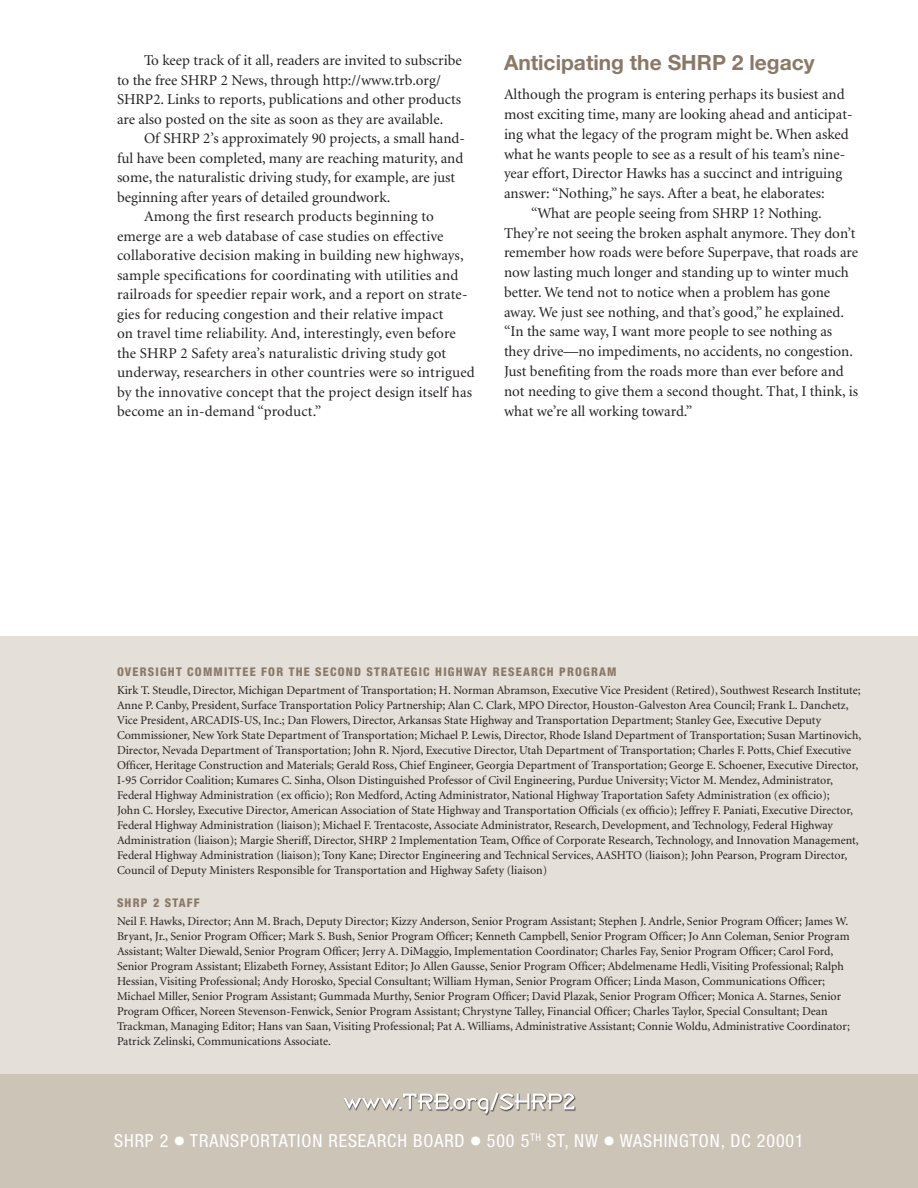
<style>
.page{position:relative;width:918px;height:1188px;background:#fff}
.page>*{position:absolute;margin:0;border:0;box-sizing:border-box;transform-origin:0 0}
.t1{font:700 21px "Helvetica Neue";color:#8a7966}
.t2{font:condensed 18px "Helvetica Neue";letter-spacing:.05em;color:#fff}
.t3{font:15px/19.5px "Minion";color:#231f20}
.t4{font:12px/15px "Minion";color:#231f20}
.t5{font:800 condensed 12px "Helvetica Neue";letter-spacing:.1em;color:#8a7966}
.s1{font-family:"Universal Newswith Comm Pi";font-stretch:normal}
</style>
<div class="page">
<div style="left:0;top:1073px;width:918px;height:115px;background:#cdc4b8"></div>
<div style="left:0;top:636px;width:918px;height:437px;background:#e4dfd8"></div>
<svg style="left:344px;top:1093px;width:230px;height:21px"></svg>
<p class="t3" style="left:117px;top:51px;width:346px;text-indent:27px">To keep track of it all, readers are invited to subscribe to the free SHRP 2 News, through http://www.trb.org/ SHRP2. Links to reports, publications and other products are also posted on the site as soon as they are available.</p>
<p class="t3" style="left:144px;top:129px;width:322px">Of SHRP 2’s approximately 90 projects, a small hand-</p>
<p class="t3" style="left:117px;top:149px;width:348px">ful have been completed, many are reaching maturity, and</p>
<p class="t3" style="left:117px;top:168px;width:340px">some, the naturalistic driving study, for example, are just</p>
<p class="t3" style="left:117px;top:188px;width:275px">beginning after years of detailed groundwork.</p>
<p class="t3" style="left:144px;top:207px;width:291px">Among the first research products beginning to</p>
<p class="t3" style="left:117px;top:227px;width:328px">emerge are a web database of case studies on effective</p>
<p class="t3" style="left:117px;top:246px;width:348px">collaborative decision making in building new highways,</p>
<p class="t3" style="left:117px;top:266px;width:343px">sample specifications for coordinating with utilities and</p>
<p class="t3" style="left:117px;top:285px;width:352px">railroads for speedier repair work, and a report on strate-</p>
<p class="t3" style="left:117px;top:305px;width:328px">gies for reducing congestion and their relative impact</p>
<p class="t3" style="left:117px;top:324px;width:340px">on travel time reliability. And, interestingly, even before</p>
<p class="t3" style="left:117px;top:344px;width:331px">the SHRP 2 Safety area’s naturalistic driving study got</p>
<p class="t3" style="left:117px;top:363px;width:359px">underway, researchers in other countries were so intrigued</p>
<p class="t3" style="left:117px;top:383px;width:357px">by the innovative concept that the project design itself has</p>
<p class="t3" style="left:117px;top:402px;width:206px">become an in-demand “product.”</p>
<h1 class="t1" style="left:504px;top:50px;width:312px">Anticipating the SHRP 2 legacy</h1>
<p class="t3" style="left:504px;top:85px;width:342px">Although the program is entering perhaps its busiest and</p>
<p class="t3" style="left:504px;top:105px;width:350px">most exciting time, many are looking ahead and anticipat-</p>
<p class="t3" style="left:504px;top:125px;width:346px">ing what the legacy of the program might be. When asked</p>
<p class="t3" style="left:504px;top:145px;width:343px">what he wants people to see as a result of his team’s nine-</p>
<p class="t3" style="left:504px;top:164px;width:340px">year effort, Director Hawks has a succinct and intriguing</p>
<p class="t3" style="left:504px;top:184px;width:322px">answer: “Nothing,” he says. After a beat, he elaborates:</p>
<p class="t3" style="left:531px;top:204px;width:292px">“What are people seeing from SHRP 1? Nothing.</p>
<p class="t3" style="left:504px;top:224px;width:353px">They’re not seeing the broken asphalt anymore. They don’t</p>
<p class="t3" style="left:504px;top:243px;width:356px">remember how roads were before Superpave, that roads are</p>
<p class="t3" style="left:504px;top:263px;width:346px">now lasting much longer and standing up to winter much</p>
<p class="t3" style="left:504px;top:283px;width:328px">better. We tend not to notice when a problem has gone</p>
<p class="t3" style="left:504px;top:303px;width:342px">away. We just see nothing, and that’s good,” he explained.</p>
<p class="t3" style="left:504px;top:322px;width:330px">“In the same way, I want more people to see nothing as</p>
<p class="t3" style="left:504px;top:342px;width:351px">they drive—no impediments, no accidents, no congestion.</p>
<p class="t3" style="left:504px;top:362px;width:341px">Just benefiting from the roads more than ever before and</p>
<p class="t3" style="left:504px;top:382px;width:356px">not needing to give them a second thought. That, I think, is</p>
<p class="t3" style="left:504px;top:402px;width:190px">what we’re all working toward.”</p>
<p class="t5" style="left:117px;top:664px;width:501px">OVERSIGHT COMMITTEE FOR THE SECOND STRATEGIC HIGHWAY RESEARCH PROGRAM</p>
<p class="t4" style="left:117px;top:683px;width:746px">Kirk T. Steudle, Director, Michigan Department of Transportation; H. Norman Abramson, Executive Vice President (Retired), Southwest Research Institute; Anne P. Canby, President, Surface Transportation Policy Partnership; Alan C. Clark, MPO Director, Houston-Galveston Area Council; Frank L. Danchetz, Vice President, ARCADIS-US, Inc.; Dan Flowers, Director, Arkansas State Highway and Transportation Department; Stanley Gee, Executive Deputy Commissioner, New York State Department of Transportation; Michael P. Lewis, Director, Rhode Island Department of Transportation; Susan Martinovich, Director, Nevada Department of Transportation; John R. Njord, Executive Director, Utah Department of Transportation; Charles F. Potts, Chief Executive Officer, Heritage Construction and Materials; Gerald Ross, Chief Engineer, Georgia Department of Transportation; George E. Schoener, Executive Director, I-95 Corridor Coalition; Kumares C. Sinha, Olson Distinguished Professor of Civil Engineering, Purdue University; Victor M. Mendez, Administrator, Federal Highway Administration (ex officio); Ron Medford, Acting Administrator, National Highway Traportation Safety Administration (ex officio);<br>John C. Horsley, Executive Director, American Association of State Highway and Transportation Officials (ex officio); Jeffrey F. Paniati, Executive Director, Federal Highway Administration (liaison); Michael F. Trentacoste, Associate Administrator, Research, Development, and Technology, Federal Highway Administration (liaison); Margie Sheriff, Director, SHRP 2 Implementation Team, Office of Corporate Research, Technology, and Innovation Management, Federal Highway Administration (liaison); Tony Kane; Director Engineering and Technical Services, AASHTO (liaison); John Pearson, Program Director, Council of Deputy Ministers Responsible for Transportation and Highway Safety (liaison)</p>
<p class="t5" style="left:117px;top:895px;width:9px">SHR</p>
<p class="t5" style="left:141px;top:895px;width:60px">P 2 STAFF</p>
<p class="t4" style="left:117px;top:914px;width:734px">Neil F. Hawks, Director; Ann M. Brach, Deputy Director; Kizzy Anderson, Senior Program Assistant; Stephen J. Andrle, Senior Program Officer; James W.<br>Bryant, Jr., Senior Program Officer; Mark S. Bush, Senior Program Officer; Kenneth Campbell, Senior Program Officer; Jo Ann Coleman, Senior Program Assistant; Walter Diewald, Senior Program Officer; Jerry A. DiMaggio, Implementation Coordinator; Charles Fay, Senior Program Officer; Carol Ford, Senior Program Assistant; Elizabeth Forney, Assistant Editor; Jo Allen Gausse, Senior Program Officer; Abdelmename Hedli, Visiting Professional; Ralph Hessian, Visiting Professional; Andy Horosko, Special Consultant; William Hyman, Senior Program Officer; Linda Mason, Communications Officer; Michael Miller, Senior Program Assistant; Gummada Murthy, Senior Program Officer; David Plazak, Senior Program Officer; Monica A. Starnes, Senior Program Officer, Noreen Stevenson-Fenwick, Senior Program Assistant; Chrystyne Talley, Financial Officer; Charles Taylor, Special Consultant; Dean Trackman, Managing Editor; Hans van Saan, Visiting Professional; Pat A. Williams, Administrative Assistant; Connie Woldu, Administrative Coordinator; Patrick Zelinski, Communications Associate.</p>
<h2 class="t2" style="left:114px;top:1130px;width:274px">SHRP 2 <span class="s1">c</span> TRANSPORTATI ON RESEARCH</h2>
<h2 class="t2" style="left:413px;top:1130px;width:392px">BOARD <span class="s1">c</span> 500 5<sup>TH</sup> ST, NW <span class="s1">c</span> WASHI NGTON, DC 20001</h2>
</div>
